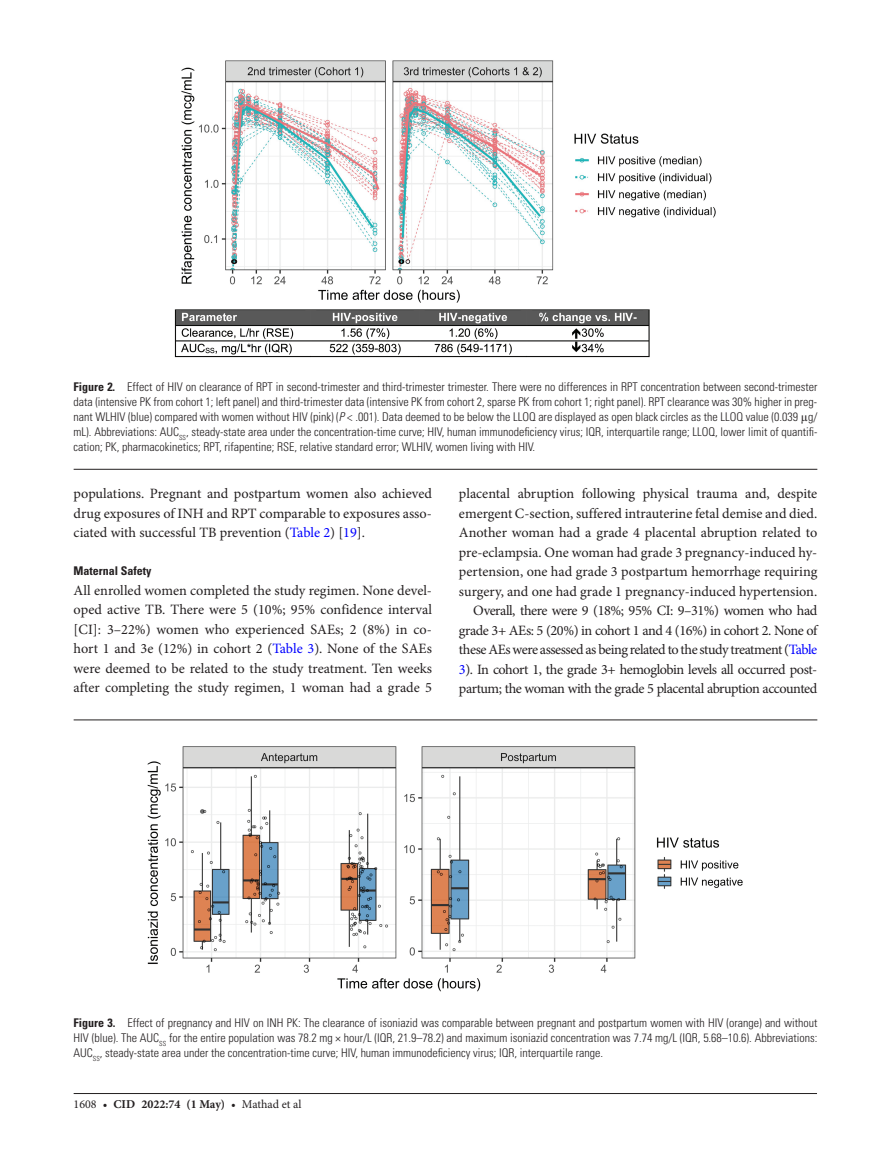
<style>
.page{position:relative;width:891px;height:1174px;background:#fff}
.page>*{position:absolute;margin:0;border:0;box-sizing:border-box;transform-origin:0 0}
.t1{font:14.25px/19.5px "Minion Pro";letter-spacing:-.01em;color:#231f20;text-align:justify}
.t2{font:300 condensed 12px/15px "Univers LT Std";color:#231f20;text-align:justify}
.t3{font:12px "Minion Pro";color:#231f20}
.t4{font:700 condensed 12px "Univers LT Std";color:#231f20}
.s1{font-weight:700}
.s2{font-style:italic}
.s3{font-family:"Gandhari Unicode";font-weight:400;font-stretch:normal}
.s4{color:#00f}
</style>
<div class="page">
<hr style="left:74px;top:1093px;width:743px;height:1px;background:#231f20">
<hr style="left:74px;top:469px;width:743px;height:1px;background:#231f20">
<img style="left:175px;top:60px;width:541px;height:297px">
<hr style="left:74px;top:720px;width:743px;height:1px;background:#231f20">
<img style="left:147px;top:746px;width:596px;height:246px">
<p class="t2" style="left:74px;top:379px;width:745px"><span class="s1">Figure 2.</span> Effect of HIV on clearance of RPT in second-trimester and third-trimester trimester. There were no differences in RPT concentration between second-trimester data (intensive PK from cohort 1; left panel) and third-trimester data (intensive PK from cohort 2, sparse PK from cohort 1; right panel). RPT clearance was 30% higher in preg&shy;nant WLHIV (blue) compared with women without HIV (pink) (<span class="s2">P</span> &lt; .001). Data deemed to be below the LLOQ are displayed as open black circles as the LLOQ value (0.039 <span class="s3">μ</span>g/ mL). Abbreviations: AUC<sub>SS</sub>, steady-state area under the concentration-time curve; HIV, human immunodeficiency virus; IQR, interquartile range; LLOQ, lower limit of quantifi&shy;cation; PK, pharmacokinetics; RPT, rifapentine; RSE, relative standard error; WLHIV, women living with HIV.</p>
<p class="t1" style="left:74px;top:484px;width:360px">populations. Pregnant and postpartum women also achieved drug exposures of INH and RPT comparable to exposures asso&shy;ciated with successful TB prevention (<span class="s4">Table 2</span>) [<span class="s4">19</span>].</p>
<p class="t4" style="left:74px;top:564px;width:79px">Maternal Safety</p>
<p class="t1" style="left:74px;top:581px;width:360px">All enrolled women completed the study regimen. None devel&shy;oped active TB. There were 5 (10%; 95% confidence interval [CI]: 3–22%) women who experienced SAEs; 2 (8%) in co&shy;hort 1 and 3e (12%) in cohort 2 (<span class="s4">Table 3</span>). None of the SAEs were deemed to be related to the study treatment. Ten weeks after completing the study regimen, 1 woman had a grade 5</p>
<p class="t1" style="left:459px;top:484px;width:360px;text-align:right">placental abruption following physical trauma and, despite emergent C-section, suffered intrauterine fetal demise and died.<br>Another woman had a grade 4 placental abruption related to pre-eclampsia. One woman had grade 3 pregnancy-induced hy&shy;pertension, one had grade 3 postpartum hemorrhage requiring surgery, and one had grade 1 pregnancy-induced hypertension.<br>Overall, there were 9 (18%; 95% CI: 9–31%) women who had grade 3+ AEs: 5 (20%) in cohort 1 and 4 (16%) in cohort 2. None of these AEs were assessed as being related to the study treatment (<span class="s4">Table 3</span>). In cohort 1, the grade 3+ hemoglobin levels all occurred post&shy;partum; the woman with the grade 5 placental abruption accounted</p>
<p class="t2" style="left:74px;top:1015px;width:745px"><span class="s1">Figure 3.</span> Effect of pregnancy and HIV on INH PK: The clearance of isoniazid was comparable between pregnant and postpartum women with HIV (orange) and without HIV (blue). The AUC<sub>SS</sub> for the entire population was 78.2 mg × hour/L (IQR, 21.9–78.2) and maximum isoniazid concentration was 7.74 mg/L (IQR, 5.68–10.6). Abbreviations:<br>AUC<sub>SS</sub>, steady-state area under the concentration-time curve; HIV, human immunodeficiency virus; IQR, interquartile range.</p>
<p class="t3" style="left:74px;top:1096px;width:230px">1608 • <span class="s1">cid 2022:74 (1 May)</span> • Mathad et al</p>
</div>
